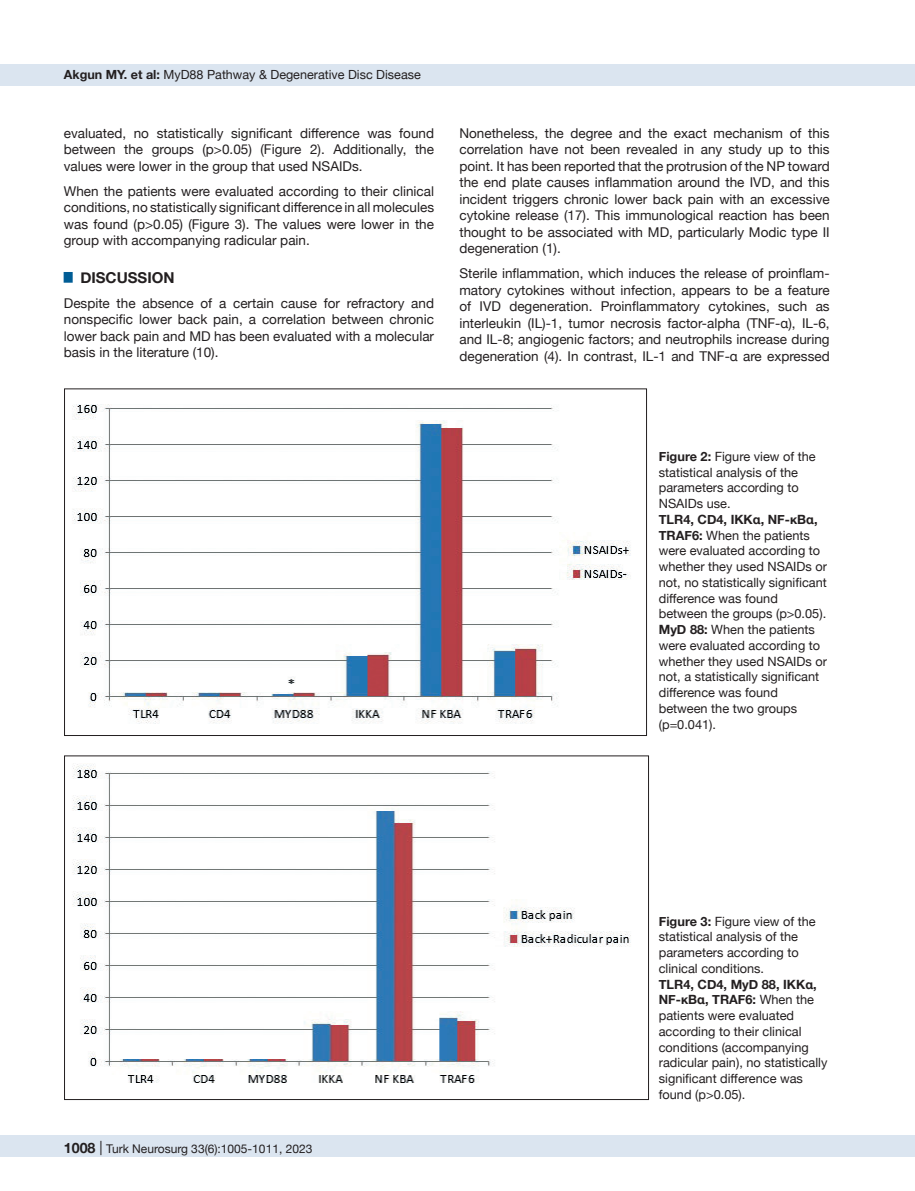
<style>
.page{position:relative;width:915px;height:1191px;background:#fff}
.page>*{position:absolute;margin:0;border:0;box-sizing:border-box;transform-origin:0 0}
.t1{font:700 15px "Helvetica Neue";color:#231f20}
.t2{font:13.5px/16.5px "Helvetica Neue";color:#231f20;text-align:justify}
.t3{font:12.75px/15.8px "Helvetica Neue";color:#231f20}
.t4{font:12.6px "Helvetica Neue";color:#231f20}
.t5{font:12px "Helvetica Neue";color:#231f20}
.s1{font-weight:700}
.s2{font-weight:700;font-size:14.25px}
.s3{font-size:14.25px}
</style>
<div class="page">
<div style="left:0;top:1135px;width:914px;height:22px;background:#dbe5f0"></div>
<div style="left:0;top:64px;width:914px;height:21px;background:#dbe5f0"></div>
<img style="left:72px;top:404px;width:559px;height:320px">
<img style="left:72px;top:763px;width:559px;height:320px">
<p class="t4" style="left:64px;top:66px;width:358px"><span class="s1">Akgun MY. et al:</span> MyD88 Pathway &amp; Degenerative Disc Disease</p>
<p class="t2" style="left:64px;top:125px;width:371px">evaluated, no statistically significant difference was found between the groups (p&gt;0.05) (Figure 2). Additionally, the values were lower in the group that used NSAIDs.</p>
<p class="t2" style="left:64px;top:183px;width:371px">When the patients were evaluated according to their clinical conditions, no statistically significant difference in all molecules was found (p&gt;0.05) (Figure 3). The values were lower in the group with accompanying radicular pain.</p>
<p class="t1" style="left:64px;top:266px;width:112px"><sup>█</sup> DISCUSSION</p>
<p class="t2" style="left:64px;top:296px;width:371px">Despite the absence of a certain cause for refractory and nonspecific lower back pain, a correlation between chronic lower back pain and MD has been evaluated with a molecular basis in the literature (10).</p>
<p class="t2" style="left:459px;top:125px;width:371px">Nonetheless, the degree and the exact mechanism of this correlation have not been revealed in any study up to this point. It has been reported that the protrusion of the NP toward the end plate causes inflammation around the IVD, and this incident triggers chronic lower back pain with an excessive cytokine release (17). This immunological reaction has been thought to be associated with MD, particularly Modic type II degeneration (1).</p>
<p class="t2" style="left:459px;top:266px;width:371px">Sterile inflammation, which induces the release of proinflam&shy;matory cytokines without infection, appears to be a feature of IVD degeneration. Proinflammatory cytokines, such as interleukin (IL)-1, tumor necrosis factor-alpha (TNF-α), IL-6, and IL-8; angiogenic factors; and neutrophils increase during degeneration (4). In contrast, IL-1 and TNF-α are expressed</p>
<p class="t3" style="left:658px;top:449px;width:158px"><span class="s1">Figure 2:</span> Figure view of the statistical analysis of the parameters according to<br>NSAIDs use.</p>
<p class="t3" style="left:658px;top:512px;width:170px"><span class="s1">TLR4, CD4, IKKα, NF-κBα,<br>TRAF6:</span> When the patients were evaluated according to whether they used NSAIDs or not, no statistically significant difference was found between the groups (p&gt;0.05).<br><span class="s1">MyD 88:</span> When the patients were evaluated according to whether they used NSAIDs or not, a statistically significant difference was found between the two groups (p=0.041).</p>
<p class="t5" style="left:63px;top:1140px;width:250px"><span class="s2">1008</span> <span class="s3">|</span> Turk Neurosurg 33(6):1005-1011, 2023</p>
<p class="t3" style="left:658px;top:914px;width:158px"><span class="s1">Figure 3:</span> Figure view of the statistical analysis of the parameters according to clinical conditions.</p>
<p class="t3" style="left:658px;top:977px;width:170px"><span class="s1">TLR4, CD4, MyD 88, IKKα,<br>NF-κBα, TRAF6:</span> When the patients were evaluated according to their clinical conditions (accompanying radicular pain), no statistically significant difference was found (p&gt;0.05).</p>
</div>
